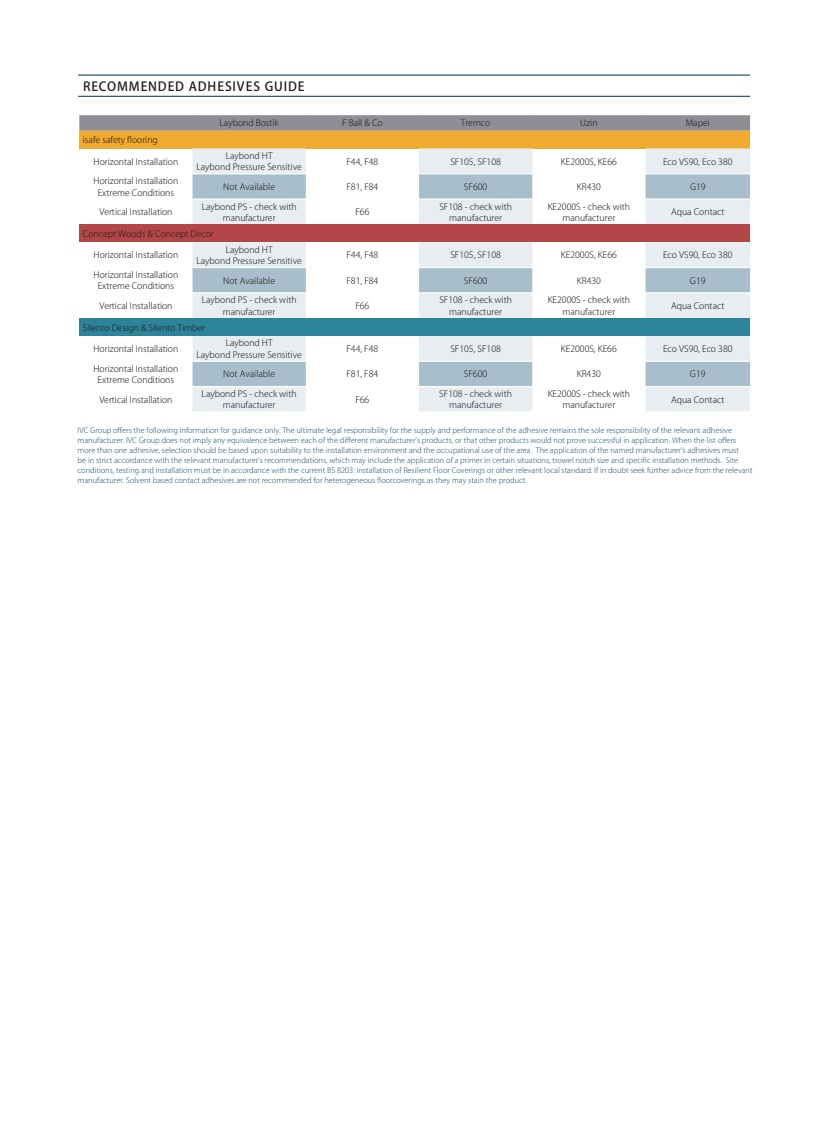
<style>
.page{position:relative;width:818px;height:1127px;background:#fff}
.page>*{position:absolute;margin:0;border:0;box-sizing:border-box;transform-origin:0 0}
.t1{font:500 12.5px "Koz Go Pro";letter-spacing:.07em;color:#231f20}
.t2{font:300 8.75px/11.2px "Koz Go Pro";color:#231f20;text-align:center}
.t3{font:300 7.5px/10px "Koz Go Pro";color:#2f5a71}
</style>
<div class="page">
<svg style="left:79px;top:115px;width:671px;height:16px;background:#929197"></svg>
<div style="left:79px;top:131px;width:671px;height:17px;background:#f0aa2d"></div>
<svg style="left:193px;top:148px;width:557px;height:263px;fill:#e7edf0"></svg>
<svg style="left:193px;top:174px;width:557px;height:212px"></svg>
<div style="left:79px;top:224px;width:671px;height:18px;background:#b34648"></div>
<div style="left:79px;top:318px;width:671px;height:18px;background:#2d8399"></div>
<hr style="left:193px;top:173px;width:113px;height:1px;background:#fff">
<hr style="left:306px;top:173px;width:113px;height:1px;background:#fff">
<hr style="left:419px;top:173px;width:113px;height:1px;background:#fff">
<hr style="left:532px;top:173px;width:113px;height:1px;background:#fff">
<hr style="left:645px;top:173px;width:105px;height:1px;background:#fff">
<hr style="left:193px;top:198px;width:113px;height:2px;background:#fff">
<hr style="left:306px;top:198px;width:113px;height:2px;background:#fff">
<hr style="left:419px;top:198px;width:113px;height:2px;background:#fff">
<hr style="left:532px;top:198px;width:113px;height:2px;background:#fff">
<hr style="left:645px;top:198px;width:105px;height:2px;background:#fff">
<hr style="left:193px;top:267px;width:113px;height:1px;background:#fff">
<hr style="left:306px;top:267px;width:113px;height:1px;background:#fff">
<hr style="left:419px;top:267px;width:113px;height:1px;background:#fff">
<hr style="left:532px;top:267px;width:113px;height:1px;background:#fff">
<hr style="left:645px;top:267px;width:105px;height:1px;background:#fff">
<hr style="left:193px;top:292px;width:113px;height:1px;background:#fff">
<hr style="left:306px;top:292px;width:113px;height:1px;background:#fff">
<hr style="left:419px;top:292px;width:113px;height:1px;background:#fff">
<hr style="left:532px;top:292px;width:113px;height:1px;background:#fff">
<hr style="left:645px;top:292px;width:105px;height:1px;background:#fff">
<hr style="left:193px;top:360px;width:113px;height:2px;background:#fff">
<hr style="left:306px;top:360px;width:113px;height:2px;background:#fff">
<hr style="left:419px;top:360px;width:113px;height:2px;background:#fff">
<hr style="left:532px;top:360px;width:113px;height:2px;background:#fff">
<hr style="left:645px;top:360px;width:105px;height:2px;background:#fff">
<hr style="left:193px;top:386px;width:113px;height:1px;background:#fff">
<hr style="left:306px;top:386px;width:113px;height:1px;background:#fff">
<hr style="left:419px;top:386px;width:113px;height:1px;background:#fff">
<hr style="left:532px;top:386px;width:113px;height:1px;background:#fff">
<hr style="left:645px;top:386px;width:105px;height:1px;background:#fff">
<hr style="left:78px;top:74px;width:672px;height:2px;background:#2f5a71">
<hr style="left:78px;top:96px;width:672px;height:1px;background:#2f5a71">
<h1 class="t1" style="left:83px;top:78px;width:223px">RECOMMENDED ADHESIVES GUIDE</h1>
<p class="t2" style="left:220px;top:117px;width:61px">Laybond Bostik</p>
<p class="t2" style="left:342px;top:117px;width:42px">F Ball &amp; Co</p>
<p class="t2" style="left:461px;top:117px;width:31px">Tremco</p>
<p class="t2" style="left:580px;top:117px;width:19px">Uzin</p>
<p class="t2" style="left:686px;top:117px;width:26px">Mapei</p>
<p class="t2" style="left:83px;top:134px;width:76px">isafe safety flooring</p>
<p class="t2" style="left:94px;top:156px;width:86px">Horizontal Installation</p>
<p class="t2" style="left:196px;top:150px;width:107px">Laybond HT<br>Laybond Pressure Sensitive</p>
<p class="t2" style="left:346px;top:156px;width:33px">F44, F48</p>
<p class="t2" style="left:450px;top:156px;width:52px">SF105, SF108</p>
<p class="t2" style="left:561px;top:156px;width:57px">KE2000S, KE66</p>
<p class="t2" style="left:663px;top:156px;width:71px">Eco VS90, Eco 380</p>
<p class="t2" style="left:94px;top:175px;width:86px">Horizontal Installation<br>Extreme Conditions</p>
<p class="t2" style="left:223px;top:181px;width:53px">Not Available</p>
<p class="t2" style="left:346px;top:181px;width:33px">F81, F84</p>
<p class="t2" style="left:464px;top:181px;width:25px">SF600</p>
<p class="t2" style="left:577px;top:181px;width:26px">KR430</p>
<p class="t2" style="left:690px;top:181px;width:17px">G19</p>
<p class="t2" style="left:99px;top:206px;width:75px">Vertical Installation</p>
<p class="t2" style="left:202px;top:201px;width:96px">Laybond PS - check with manufacturer</p>
<p class="t2" style="left:355px;top:206px;width:16px">F66</p>
<p class="t2" style="left:439px;top:201px;width:74px">SF108 - check with manufacturer</p>
<p class="t2" style="left:548px;top:201px;width:84px">KE2000S - check with manufacturer</p>
<p class="t2" style="left:671px;top:206px;width:55px">Aqua Contact</p>
<p class="t2" style="left:83px;top:228px;width:133px">Concept Woods &amp; Concept Decor</p>
<p class="t2" style="left:94px;top:249px;width:86px">Horizontal Installation</p>
<p class="t2" style="left:196px;top:244px;width:107px">Laybond HT<br>Laybond Pressure Sensitive</p>
<p class="t2" style="left:346px;top:249px;width:33px">F44, F48</p>
<p class="t2" style="left:450px;top:249px;width:52px">SF105, SF108</p>
<p class="t2" style="left:561px;top:249px;width:57px">KE2000S, KE66</p>
<p class="t2" style="left:663px;top:249px;width:71px">Eco VS90, Eco 380</p>
<p class="t2" style="left:94px;top:269px;width:86px">Horizontal Installation<br>Extreme Conditions</p>
<p class="t2" style="left:223px;top:275px;width:53px">Not Available</p>
<p class="t2" style="left:346px;top:275px;width:33px">F81, F84</p>
<p class="t2" style="left:464px;top:275px;width:25px">SF600</p>
<p class="t2" style="left:577px;top:275px;width:26px">KR430</p>
<p class="t2" style="left:690px;top:275px;width:17px">G19</p>
<p class="t2" style="left:99px;top:300px;width:75px">Vertical Installation</p>
<p class="t2" style="left:202px;top:294px;width:96px">Laybond PS - check with manufacturer</p>
<p class="t2" style="left:355px;top:300px;width:16px">F66</p>
<p class="t2" style="left:439px;top:294px;width:74px">SF108 - check with manufacturer</p>
<p class="t2" style="left:548px;top:294px;width:84px">KE2000S - check with manufacturer</p>
<p class="t2" style="left:671px;top:300px;width:55px">Aqua Contact</p>
<p class="t2" style="left:83px;top:322px;width:124px">Silento Design &amp; Silento Timber</p>
<p class="t2" style="left:94px;top:343px;width:86px">Horizontal Installation</p>
<p class="t2" style="left:196px;top:337px;width:107px">Laybond HT<br>Laybond Pressure Sensitive</p>
<p class="t2" style="left:346px;top:343px;width:33px">F44, F48</p>
<p class="t2" style="left:450px;top:343px;width:52px">SF105, SF108</p>
<p class="t2" style="left:561px;top:343px;width:57px">KE2000S, KE66</p>
<p class="t2" style="left:663px;top:343px;width:71px">Eco VS90, Eco 380</p>
<p class="t2" style="left:94px;top:363px;width:86px">Horizontal Installation<br>Extreme Conditions</p>
<p class="t2" style="left:223px;top:368px;width:53px">Not Available</p>
<p class="t2" style="left:346px;top:368px;width:33px">F81, F84</p>
<p class="t2" style="left:464px;top:368px;width:25px">SF600</p>
<p class="t2" style="left:577px;top:368px;width:26px">KR430</p>
<p class="t2" style="left:690px;top:368px;width:17px">G19</p>
<p class="t2" style="left:99px;top:394px;width:75px">Vertical Installation</p>
<p class="t2" style="left:202px;top:388px;width:96px">Laybond PS - check with manufacturer</p>
<p class="t2" style="left:355px;top:394px;width:16px">F66</p>
<p class="t2" style="left:439px;top:388px;width:74px">SF108 - check with manufacturer</p>
<p class="t2" style="left:548px;top:388px;width:84px">KE2000S - check with manufacturer</p>
<p class="t2" style="left:671px;top:394px;width:55px">Aqua Contact</p>
<p class="t3" style="left:78px;top:425px;width:676px">IVC Group offers the following information for guidance only. The ultimate legal responsibility for the supply and performance of the adhesive remains the sole responsibility of the relevant adhesive manufacturer. IVC Group does not imply any equivalence between each of the different manufacturerʼs products, or that other products would not prove successful in application. When the list offers more than one adhesive, selection should be based upon suitability to the installation environment and the occupational use of the area. The application of the named manufacturerʼs adhesives must<br>be in strict accordance with the relevant manufacturerʼs recommendations, which may include the application of a primer in certain situations, trowel notch size and specific installation methods. Site conditions, testing and installation must be in accordance with the current BS 8203: Installation of Resilient Floor Coverings or other relevant local standard. If in doubt seek further advice from the relevant manufacturer. Solvent based contact adhesives are not recommended for heterogeneous floorcoverings as they may stain the product.</p>
</div>
